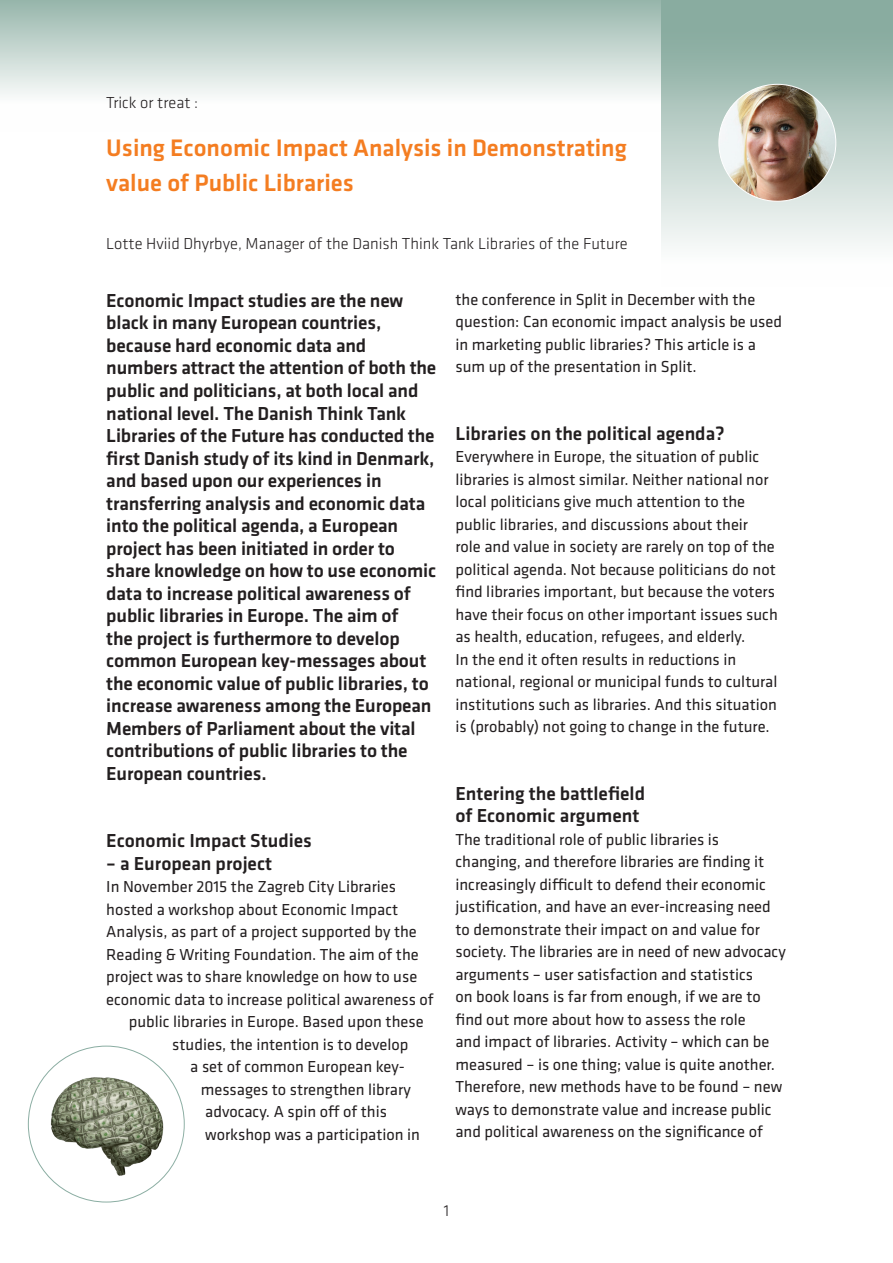
<style>
.page{position:relative;width:893px;height:1263px;background:#fff}
.page>*{position:absolute;margin:0;border:0;box-sizing:border-box;transform-origin:0 0}
.t1{font:500 24.75px "Klavika";color:#f47d21}
.t2{font:500 19.5px/22.5px "Klavika";letter-spacing:-.01em;color:#231f20}
.t3{font:16.5px/22.5px "Klavika";color:#231f20}
.t4{font:300 16.5px "Klavika";color:#231f20}
</style>
<div class="page">
<div style="left:0;top:0;width:893px;height:132px;background:linear-gradient(to bottom,#9ab8ae,#fff)"></div>
<div style="left:661px;top:0;width:232px;height:286px;background:linear-gradient(to bottom,#7ca295,#fff)"></div>
<img style="left:47px;top:1074px;width:119px;height:111px">
<img style="left:719px;top:84px;width:117px;height:117px;border-radius:58px">
<p class="t4" style="left:106px;top:93px;width:93px">Trick or treat :</p>
<p class="t1" style="left:106px;top:131px;width:522px">Using Economic Impact Analysis in Demonstrating</p>
<p class="t1" style="left:106px;top:166px;width:249px">value of Public Libraries</p>
<p class="t4" style="left:106px;top:234px;width:523px">Lotte Hviid Dhyrbye, Manager of the Danish Think Tank Libraries of the Future</p>
<p class="t2" style="left:106px;top:289px;width:332px">Economic Impact studies are the new black in many European countries, because hard economic data and numbers attract the attention of both the public and politicians, at both local and national level. The Danish Think Tank Libraries of the Future has conducted the first Danish study of its kind in Denmark, and based upon our experiences in transferring analysis and economic data into the political agenda, a European project has been initiated in order to share knowledge on how to use economic data to increase political awareness of public libraries in Europe. The aim of<br>the project is furthermore to develop common European key-messages about the economic value of public libraries, to increase awareness among the European Members of Parliament about the vital contributions of public libraries to the European countries.</p>
<p class="t2" style="left:106px;top:829px;width:207px">Economic Impact Studies</p>
<p class="t2" style="left:106px;top:851px;width:167px">– a European project</p>
<p class="t3" style="left:106px;top:875px;width:291px">In November 2015 the Zagreb City Libraries</p>
<p class="t3" style="left:106px;top:897px;width:293px">hosted a workshop about Economic Impact</p>
<p class="t3" style="left:106px;top:920px;width:312px">Analysis, as part of a project supported by the</p>
<p class="t3" style="left:106px;top:942px;width:314px">Reading &amp; Writing Foundation. The aim of the</p>
<p class="t3" style="left:106px;top:965px;width:312px">project was to share knowledge on how to use</p>
<p class="t3" style="left:106px;top:987px;width:329px">economic data to increase political awareness of</p>
<p class="t3" style="left:129px;top:1010px;width:296px">public libraries in Europe. Based upon these</p>
<p class="t3" style="left:172px;top:1032px;width:238px">studies, the intention is to develop</p>
<p class="t3" style="left:190px;top:1055px;width:216px">a set of common European key-</p>
<p class="t3" style="left:201px;top:1077px;width:212px">messages to strengthen library</p>
<p class="t3" style="left:205px;top:1100px;width:183px">advocacy. A spin off of this</p>
<p class="t3" style="left:205px;top:1122px;width:216px">workshop was a participation in</p>
<p class="t3" style="left:455px;top:287px;width:328px">the conference in Split in December with the question: Can economic impact analysis be used in marketing public libraries? This article is a sum up of the presentation in Split.</p>
<p class="t2" style="left:455px;top:421px;width:271px">Libraries on the political agenda?</p>
<p class="t3" style="left:455px;top:445px;width:324px">Everywhere in Europe, the situation of public libraries is almost similar. Neither national nor local politicians give much attention to the public libraries, and discussions about their<br>role and value in society are rarely on top of the political agenda. Not because politicians do not find libraries important, but because the voters have their focus on other important issues such as health, education, refugees, and elderly.<br>In the end it often results in reductions in national, regional or municipal funds to cultural institutions such as libraries. And this situation is (probably) not going to change in the future.</p>
<p class="t2" style="left:455px;top:781px;width:191px">Entering the battlefield</p>
<p class="t2" style="left:455px;top:804px;width:185px">of Economic argument</p>
<p class="t3" style="left:455px;top:827px;width:332px">The traditional role of public libraries is changing, and therefore libraries are finding it increasingly difficult to defend their economic justification, and have an ever-increasing need to demonstrate their impact on and value for society. The libraries are in need of new advocacy arguments – user satisfaction and statistics<br>on book loans is far from enough, if we are to find out more about how to assess the role<br>and impact of libraries. Activity – which can be measured – is one thing; value is quite another.<br>Therefore, new methods have to be found – new ways to demonstrate value and increase public and political awareness on the significance of</p>
<p class="t4" style="left:444px;top:1200px;width:7px">1</p>
</div>
